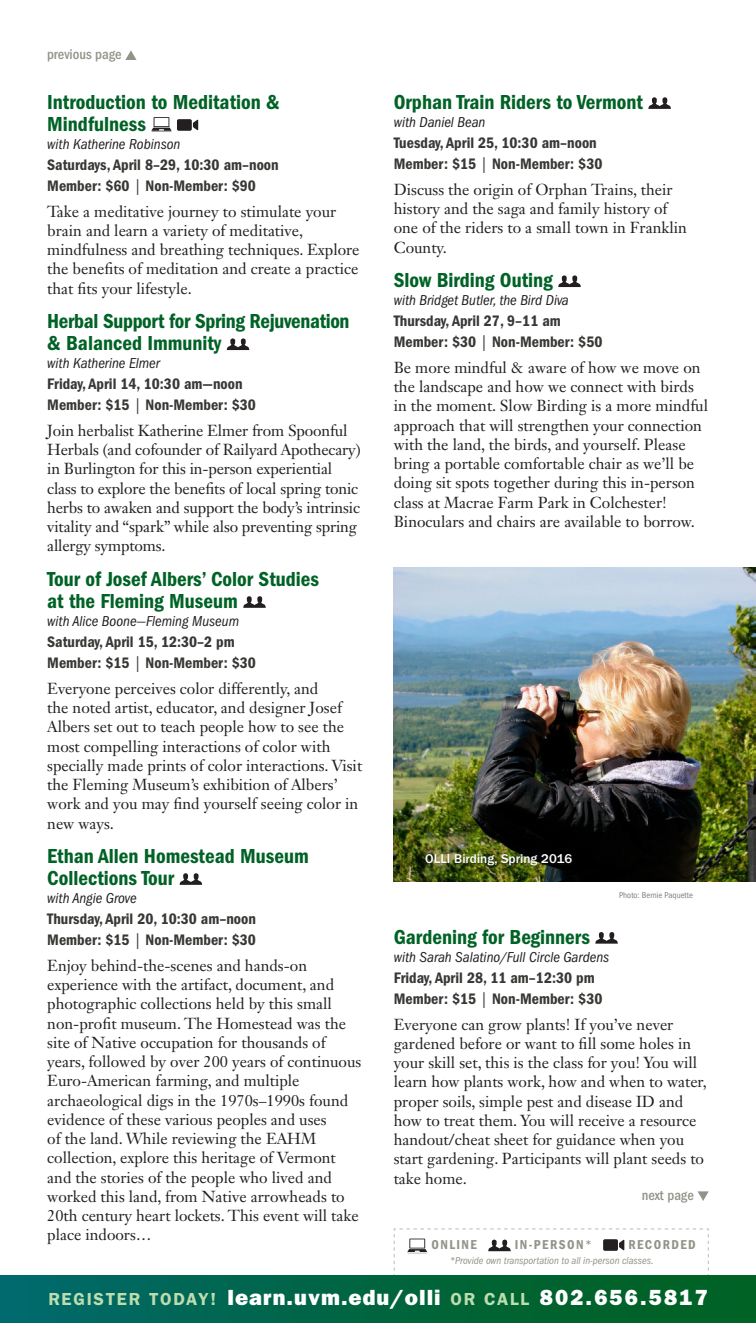
<style>
.page{position:relative;width:756px;height:1323px;background:#fff}
.page>*{position:absolute;margin:0;border:0;box-sizing:border-box;transform-origin:0 0}
.t1{font:22.05px "ITC Franklin Gothic Std Hvy";letter-spacing:.045em;color:#fff}
.Course_Title{font:21px/21.9px "ITC Franklin Gothic Std Dm Cd";color:#016226}
.Course_Description{font:15.75px/19.2px "Janson Text LT Std";color:#231f20}
.Date_Price{font:15.75px/21px "ITC Franklin Gothic Std Dm Cd";color:#373935}
.with_instructor{font:italic condensed 14.88px "ITC Franklin Gothic Std";color:#231f20}
.t2{font:500 condensed 14.53px "ITC Franklin Gothic Std";color:#939389}
.Course_Title-2{font:13.3px "ITC Franklin Gothic Std Dm Cd";letter-spacing:.11em;color:#939389}
.t3{font:500 13.3px "ITC Franklin Gothic Std";color:#fff}
.Course_Title-3{font:italic condensed 10.5px "ITC Franklin Gothic Std";color:#939389}
.t4{font:condensed 8.75px "ITC Franklin Gothic Std";color:#808083}
.s1{font-family:"ITC Franklin Gothic Std";font-stretch:condensed}
.s2{font-family:"ITC Franklin Gothic Std";font-weight:600;font-size:17.5px;color:#bcddae}
</style>
<div class="page">
<svg style="left:151px;top:117px;width:21px;height:15px"></svg>
<div style="left:177px;top:119px;width:15px;height:12px;background:#231f20;border-radius:2px"></div>
<svg style="left:193px;top:120px;width:5px;height:10px"></svg>
<svg style="left:227px;top:338px;width:22px;height:12px"></svg>
<svg style="left:243px;top:596px;width:23px;height:12px"></svg>
<svg style="left:180px;top:873px;width:22px;height:12px"></svg>
<svg style="left:648px;top:97px;width:23px;height:12px"></svg>
<svg style="left:558px;top:275px;width:23px;height:12px"></svg>
<img style="left:394px;top:567px;width:362px;height:315px">
<div style="left:426px;top:854px;width:148px;height:13px;background:#231f20;opacity:.4"></div>
<svg style="left:595px;top:932px;width:23px;height:12px"></svg>
<svg style="left:125px;top:50px;width:12px;height:10px"></svg>
<svg style="left:393px;top:1228px;width:316px;height:48px"></svg>
<svg style="left:698px;top:1191px;width:11px;height:10px"></svg>
<div style="left:0;top:1276px;width:756px;height:47px;background:linear-gradient(to right,#00696a,#01611c)"></div>
<p class="t2" style="left:47px;top:46px;width:76px">previous page</p>
<p class="Course_Title" style="left:47px;top:91px;width:234px">Introduction to Meditation &amp;<br>Mindfulness</p>
<p class="with_instructor" style="left:47px;top:136px;width:135px">with Katherine Robinson</p>
<p class="Date_Price" style="left:47px;top:155px;width:233px">Saturdays, April 8–29, 10:30 am–noon<br>Member: $60 <span class="s1">|</span> Non-Member: $90</p>
<p class="Course_Description" style="left:47px;top:201px;width:314px">Take a meditative journey to stimulate your brain and learn a variety of meditative, mindfulness and breathing techniques. Explore the benefits of meditation and create a practice that fits your lifestyle.</p>
<p class="Course_Title" style="left:47px;top:310px;width:304px">Herbal Support for Spring Rejuvenation &amp; Balanced Immunity</p>
<p class="with_instructor" style="left:47px;top:355px;width:114px">with Katherine Elmer</p>
<p class="Date_Price" style="left:47px;top:374px;width:210px">Friday, April 14, 10:30 am—noon<br>Member: $15 <span class="s1">|</span> Non-Member: $30</p>
<p class="Course_Description" style="left:47px;top:421px;width:315px">Join herbalist Katherine Elmer from Spoonful Herbals (and cofounder of Railyard Apothecary) in Burlington for this in-person experiential class to explore the benefits of local spring tonic herbs to awaken and support the body’s intrinsic vitality and “spark” while also preventing spring allergy symptoms.</p>
<p class="Course_Title" style="left:47px;top:568px;width:273px">Tour of Josef Albers’ Color Studies at the Fleming Museum</p>
<p class="with_instructor" style="left:47px;top:613px;width:193px">with Alice Boone—Fleming Museum</p>
<p class="Date_Price" style="left:47px;top:632px;width:210px">Saturday, April 15, 12:30–2 pm<br>Member: $15 <span class="s1">|</span> Non-Member: $30</p>
<p class="Course_Description" style="left:47px;top:679px;width:317px">Everyone perceives color differently, and<br>the noted artist, educator, and designer Josef Albers set out to teach people how to see the most compelling interactions of color with specially made prints of color interactions. Visit the Fleming Museum’s exhibition of Albers’ work and you may find yourself seeing color in new ways.</p>
<p class="Course_Title" style="left:47px;top:845px;width:263px">Ethan Allen Homestead Museum<br>Collections Tour</p>
<p class="with_instructor" style="left:47px;top:890px;width:91px">with Angie Grove</p>
<p class="Date_Price" style="left:47px;top:909px;width:210px">Thursday, April 20, 10:30 am–noon<br>Member: $15 <span class="s1">|</span> Non-Member: $30</p>
<p class="Course_Description" style="left:47px;top:956px;width:316px">Enjoy behind-the-scenes and hands-on experience with the artifact, document, and photographic collections held by this small non-profit museum. The Homestead was the site of Native occupation for thousands of years, followed by over 200 years of continuous Euro-American farming, and multiple archaeological digs in the 1970s–1990s found evidence of these various peoples and uses<br>of the land. While reviewing the EAHM collection, explore this heritage of Vermont and the stories of the people who lived and worked this land, from Native arrowheads to 20th century heart lockets. This event will take place indoors…</p>
<p class="Course_Title" style="left:394px;top:91px;width:251px">Orphan Train Riders to Vermont</p>
<p class="with_instructor" style="left:394px;top:114px;width:93px">with Daniel Bean</p>
<p class="Date_Price" style="left:394px;top:133px;width:210px">Tuesday, April 25, 10:30 am–noon<br>Member: $15 <span class="s1">|</span> Non-Member: $30</p>
<p class="Course_Description" style="left:394px;top:180px;width:295px">Discuss the origin of Orphan Trains, their history and the saga and family history of one of the riders to a small town in Franklin County.</p>
<p class="Course_Title" style="left:394px;top:269px;width:161px">Slow Birding Outing</p>
<p class="with_instructor" style="left:394px;top:292px;width:176px">with Bridget Butler, the Bird Diva</p>
<p class="Date_Price" style="left:394px;top:311px;width:210px">Thursday, April 27, 9–11 am<br>Member: $30 <span class="s1">|</span> Non-Member: $50</p>
<p class="Course_Description" style="left:394px;top:358px;width:316px">Be more mindful &amp; aware of how we move on the landscape and how we connect with birds in the moment. Slow Birding is a more mindful approach that will strengthen your connection with the land, the birds, and yourself. Please bring a portable comfortable chair as we’ll be doing sit spots together during this in-person class at Macrae Farm Park in Colchester!<br>Binoculars and chairs are available to borrow.</p>
<p class="t3" style="left:425px;top:851px;width:149px">OLLI Birding, Spring 2016</p>
<p class="t4" style="left:619px;top:890px;width:75px">Photo: Bernie Paquette</p>
<p class="Course_Title" style="left:394px;top:926px;width:198px">Gardening for Beginners</p>
<p class="with_instructor" style="left:394px;top:949px;width:217px">with Sarah Salatino/Full Circle Gardens</p>
<p class="Date_Price" style="left:394px;top:967px;width:210px">Friday, April 28, 11 am–12:30 pm<br>Member: $15 <span class="s1">|</span> Non-Member: $30</p>
<p class="Course_Description" style="left:394px;top:1014px;width:315px">Everyone can grow plants! If you’ve never gardened before or want to fill some holes in your skill set, this is the class for you! You will learn how plants work, how and when to water, proper soils, simple pest and disease ID and how to treat them. You will receive a resource handout/cheat sheet for guidance when you start gardening. Participants will plant seeds to take home.</p>
<p class="t2" style="left:642px;top:1187px;width:53px">next page</p>
<p class="Course_Title-2" style="left:431px;top:1237px;width:47px">ONLINE</p>
<p class="Course_Title-2" style="left:515px;top:1237px;width:79px">IN-PERSON<span class="s1">*</span></p>
<p class="Course_Title-2" style="left:628px;top:1237px;width:69px">RECORDED</p>
<p class="Course_Title-3" style="left:450px;top:1255px;width:205px">*Provide own transportation to all in-person classes.</p>
<p class="t1" style="left:48px;top:1285px;width:661px"><span class="s2">REGISTER TODAY!</span> learn.uvm.edu/olli <span class="s2">OR CALL</span> 802.656.5817</p>
</div>
